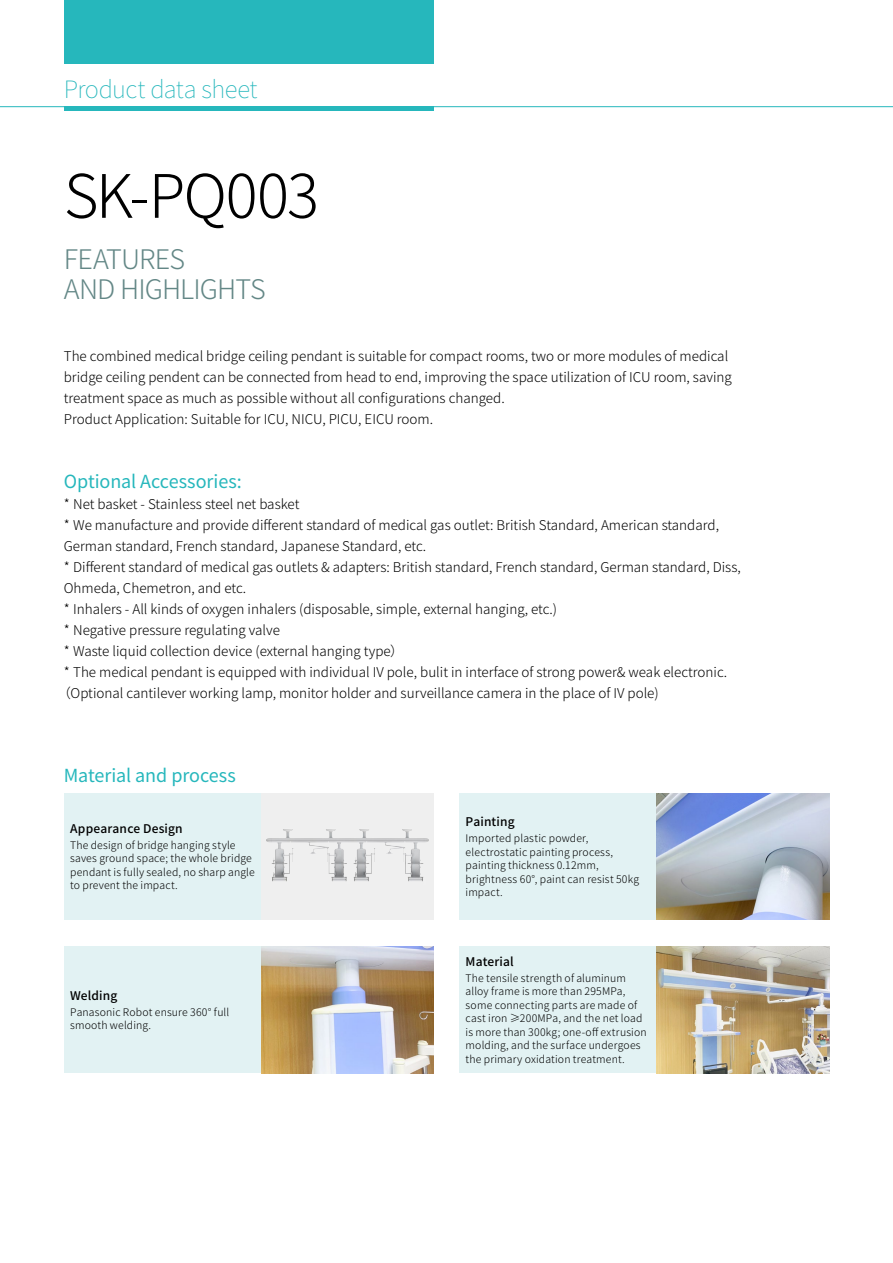
<style>
.page{position:relative;width:893px;height:1263px;background:#fff}
.page>*{position:absolute;margin:0;border:0;box-sizing:border-box;transform-origin:0 0}
.t1{font:300 60px "Noto Sans CJ Ksc";letter-spacing:-.03em;color:#000}
.t2{font:300 27px/30px "Noto Sans CJ Ksc";letter-spacing:-.035em;color:#638786}
.t3{font:100 24px "Noto Sans CJ Ksc";letter-spacing:-.025em;color:#26b7bc}
.t4{font:18px "Noto Sans CJ Ksc";letter-spacing:-.005em;color:#26b7bc}
.t5{font:300 13.5px/21px "Noto Sans CJ Ksc";color:#000}
.t6{font:500 12px "Noto Sans CJ Ksc";letter-spacing:.01em;color:#000}
.t7{font:300 10.5px/13.5px "Noto Sans CJ Ksc";letter-spacing:.015em;color:#000}
</style>
<div class="page">
<hr style="left:0;top:106px;width:893px;height:1px;background:#26b7bc">
<div style="left:64px;top:0;width:370px;height:64px;background:#26b7bc"></div>
<hr style="left:64px;top:107px;width:370px;height:4px;background:#26b7bc">
<div style="left:64px;top:793px;width:197px;height:127px;background:#e2f2f3"></div>
<div style="left:261px;top:793px;width:173px;height:127px;background:#efefef"></div>
<img style="left:266px;top:829px;width:163px;height:53px">
<div style="left:64px;top:946px;width:197px;height:127px;background:#e2f2f3"></div>
<img style="left:261px;top:946px;width:173px;height:127px">
<div style="left:459px;top:793px;width:198px;height:127px;background:#e2f2f3"></div>
<img style="left:657px;top:793px;width:172px;height:127px">
<div style="left:459px;top:946px;width:198px;height:127px;background:#e2f2f3"></div>
<img style="left:657px;top:946px;width:172px;height:127px">
<h3 class="t3" style="left:64px;top:75px;width:195px">Product data sheet</h3>
<h1 class="t1" style="left:64px;top:162px;width:257px">SK-PQ003</h1>
<h2 class="t2" style="left:64px;top:245px;width:200px">Features<br>and High lights</h2>
<p class="t5" style="left:64px;top:345px;width:670px">The combined medical bridge ceiling pendant is suitable for compact rooms, two or more modules of medical bridge ceiling pendent can be connected from head to end, improving the space utilization of I CU room, saving treatment space as much as possible without all configurations changed.<br>Product Application: Suitable for ICU, NICU, PICU, EICU room.</p>
<h3 class="t4" style="left:64px;top:472px;width:179px">Optional Accessories:</h3>
<p class="t5" style="left:64px;top:494px;width:237px">* N et basket - Stainless steel net basket</p>
<p class="t5" style="left:64px;top:515px;width:657px">* We manufacture and provide different standard of medical gas outlet: British Standard, American standard,</p>
<p class="t5" style="left:64px;top:536px;width:364px">German standard, French standard, Japanese Standard, etc.</p>
<p class="t5" style="left:64px;top:557px;width:679px">* Different standard of medical gas outlets &amp; adapters: British standard, French standard, German standard, Diss,</p>
<p class="t5" style="left:64px;top:578px;width:184px">Ohmeda, Chemetron, and etc.</p>
<p class="t5" style="left:64px;top:599px;width:495px">* I nhalers - All kinds of oxygen inhalers (disposable, simple, external hanging, etc.)</p>
<p class="t5" style="left:64px;top:620px;width:218px">* N egative pressure regulating valve</p>
<p class="t5" style="left:64px;top:641px;width:341px">* Waste liquid collection device (external hanging type）</p>
<p class="t5" style="left:64px;top:662px;width:665px">* The medical pendant is equipped with individual IV pole, bulit in interface of strong power&amp; weak electronic.</p>
<p class="t5" style="left:58px;top:683px;width:603px">（Optional cantilever working lamp, monitor holder and surveillance camera in the place of IV pole)</p>
<h3 class="t4" style="left:64px;top:765px;width:174px">Material and process</h3>
<p class="t6" style="left:70px;top:822px;width:114px">Appearance Design</p>
<p class="t7" style="left:70px;top:838px;width:186px">The design of bridge hanging style saves ground space; the whole bridge pendant is fully sealed, no sharp angle to prevent the impact.</p>
<p class="t6" style="left:70px;top:989px;width:49px">Welding</p>
<p class="t7" style="left:70px;top:1005px;width:161px">Panasonic Robot ensure 360° full smooth welding.</p>
<p class="t6" style="left:466px;top:815px;width:51px">Painting</p>
<p class="t7" style="left:466px;top:832px;width:175px">I mported plastic powder, electrostatic painting process, painting thickness 0.12mm, brightness 60°, paint can resist 50kg impact.</p>
<p class="t6" style="left:466px;top:955px;width:50px">Material</p>
<p class="t7" style="left:466px;top:971px;width:183px">The tensile strength of aluminum alloy frame is more than 295MPa, some connecting parts are made of cast iron ≥200MPa, and the net load is more than 300kg; one-off extrusion molding, and the surface undergoes the primary oxidation treatment.</p>
</div>
